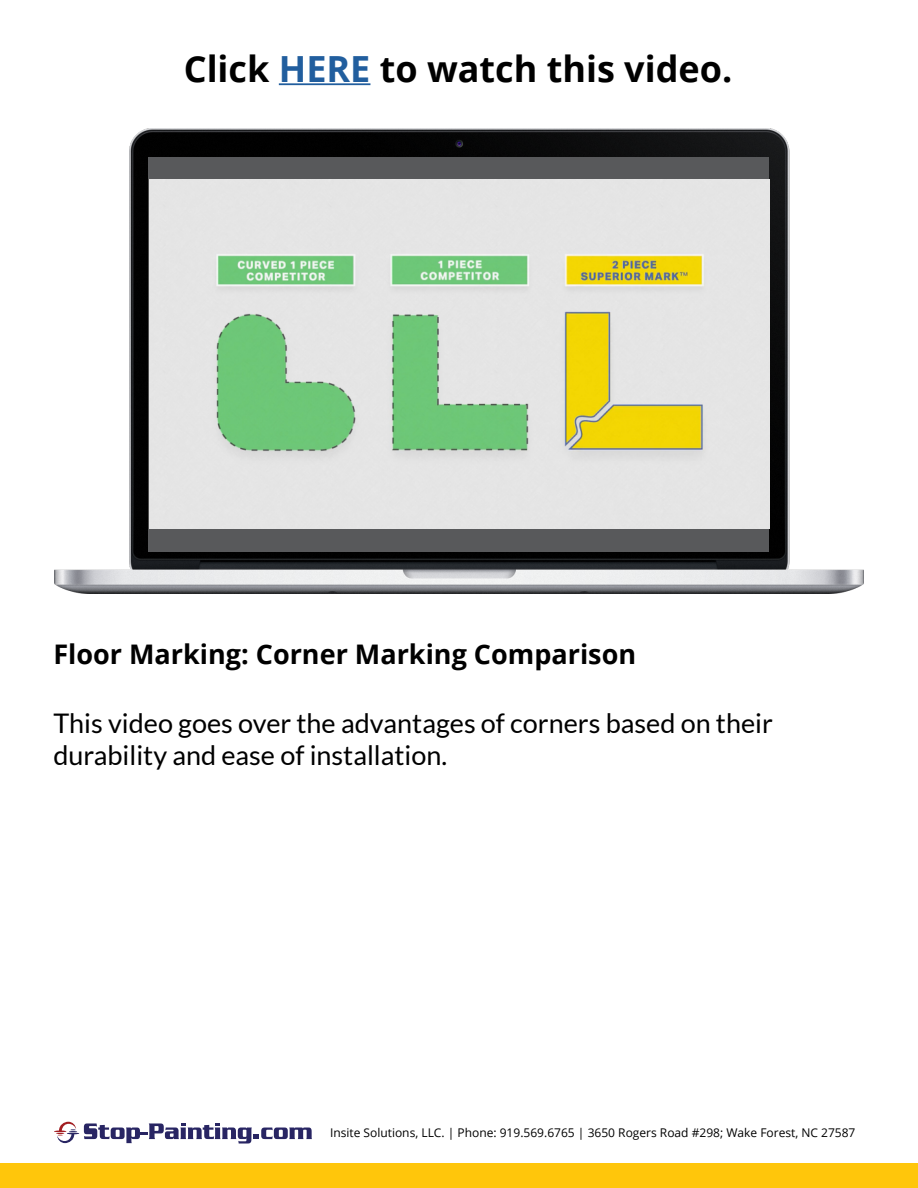
<style>
.page{position:relative;width:918px;height:1188px;background:#fff}
.page>*{position:absolute;margin:0;border:0;box-sizing:border-box;transform-origin:0 0}
.t1{font:700 36px "Open Sans";color:#000}
.t2{font:27px/32.4px "Lato";color:#000}
.t3{font:700 27px "Open Sans";color:#000}
.t4{font:12px "Open Sans";color:#000}
.s1{color:#215e9e}
</style>
<div class="page">
<div style="left:0;top:1163px;width:918px;height:25px;background:#ffc60b"></div>
<svg style="left:54px;top:1122px;width:258px;height:22px"></svg>
<hr style="left:279px;top:83px;width:91px;height:2px;background:#215e9e">
<img style="left:54px;top:129px;width:810px;height:465px">
<div style="left:148px;top:157px;width:622px;height:395px;background:#58595b"></div>
<img style="left:149px;top:179px;width:621px;height:350px">
<h1 class="t1" style="left:184px;top:43px;width:550px">Click <span class="s1">HERE</span> to watch this video.</h1>
<p class="t3" style="left:53px;top:635px;width:584px">Floor Marking: Corner Marking Comparison</p>
<p class="t2" style="left:53px;top:707px;width:721px">This video goes over the advantages of corners based on their durability and ease of installation.</p>
<p class="t4" style="left:330px;top:1124px;width:527px">Insite Solutions, LLC. | Phone: 919.569.6765 | 3650 Rogers Road #298; Wake Forest, NC 27587</p>
</div>
